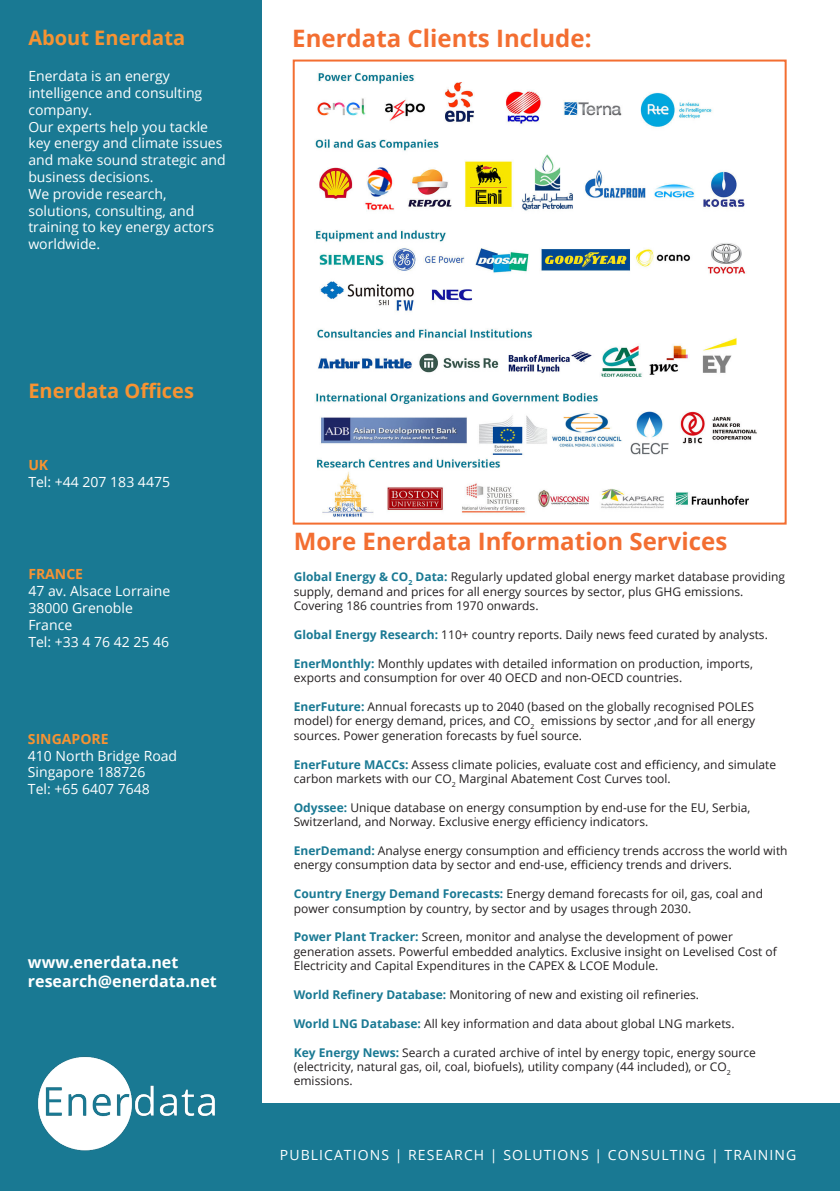
<style>
.page{position:relative;width:840px;height:1191px;background:#fff}
.page>*{position:absolute;margin:0;border:0;box-sizing:border-box;transform-origin:0 0}
.t1{font:700 24px "Open Sans";color:#f36e31}
.t2{font:700 20px "Open Sans";color:#f79332}
.t3{font:700 16px "Open Sans";color:#fff}
.t4{font:14px "Open Sans";color:#fff}
.t5{font:14px "Open Sans";letter-spacing:.075em;color:#fff}
.t6{font:700 14px "Open Sans";color:#f79332}
.t7{font:12px/14.4px "Open Sans";color:#231f20}
.s1{font-weight:700;color:#197993}
</style>
<div class="page">
<div style="left:0;top:0;width:261px;height:1191px;background:#197993"></div>
<img style="left:37px;top:1056px;width:178px;height:95px">
<div style="left:292px;top:60px;width:494px;height:464px;border:2px solid #f36e31"></div>
<img style="left:315px;top:72px;width:442px;height:445px">
<div style="left:261px;top:1103px;width:578px;height:88px;background:#197993"></div>
<p class="t2" style="left:28px;top:24px;width:158px">About Enerdata</p>
<p class="t4" style="left:28px;top:66px;width:143px">Enerdata is an energy</p>
<p class="t4" style="left:28px;top:83px;width:175px">intelligence and consulting</p>
<p class="t4" style="left:28px;top:100px;width:65px">company.</p>
<p class="t4" style="left:28px;top:117px;width:181px">Our experts help you tackle</p>
<p class="t4" style="left:28px;top:134px;width:195px">key energy and climate issues</p>
<p class="t4" style="left:28px;top:150px;width:199px">and make sound strategic and</p>
<p class="t4" style="left:28px;top:167px;width:127px">business decisions.</p>
<p class="t4" style="left:28px;top:184px;width:140px">We provide research,</p>
<p class="t4" style="left:28px;top:201px;width:167px">solutions, consulting, and</p>
<p class="t4" style="left:28px;top:218px;width:187px">training to key energy actors</p>
<p class="t4" style="left:28px;top:234px;width:73px">worldwide.</p>
<p class="t2" style="left:28px;top:377px;width:167px">Enerdata Offices</p>
<p class="t6" style="left:28px;top:455px;width:21px">UK</p>
<p class="t4" style="left:28px;top:472px;width:143px">Tel: +44 207 183 4475</p>
<p class="t6" style="left:28px;top:564px;width:56px">FRANCE</p>
<p class="t4" style="left:28px;top:581px;width:143px">47 av. Alsace Lorraine</p>
<p class="t4" style="left:28px;top:598px;width:106px">38000 Grenoble</p>
<p class="t4" style="left:28px;top:615px;width:45px">France</p>
<p class="t4" style="left:28px;top:632px;width:142px">Tel: +33 4 76 42 25 46</p>
<p class="t6" style="left:28px;top:729px;width:82px">SINGAPORE</p>
<p class="t4" style="left:28px;top:746px;width:151px">410 North Bridge Road</p>
<p class="t4" style="left:28px;top:762px;width:119px">Singapore 188726</p>
<p class="t4" style="left:28px;top:779px;width:123px">Tel: +65 6407 7648</p>
<p class="t3" style="left:28px;top:950px;width:152px">www.enerdata.net</p>
<p class="t3" style="left:28px;top:969px;width:190px">research@enerdata.net</p>
<p class="t1" style="left:292px;top:21px;width:300px">Enerdata Clients Include:</p>
<p class="t1" style="left:293px;top:524px;width:435px">More Enerdata Information Services</p>
<p class="t7" style="left:293px;top:569px;width:492px"><span class="s1">Global Energy &amp; CO</span><sub>2</sub> <span class="s1">Data:</span> Regularly updated global energy market database providing supply, demand and prices for all energy sources by sector, plus GHG emissions.<br>Covering 186 countries from 1970 onwards.</p>
<p class="t7" style="left:293px;top:627px;width:475px"><span class="s1">Global Energy Research:</span> 110+ country reports. Daily news feed curated by analysts.</p>
<p class="t7" style="left:293px;top:656px;width:460px"><span class="s1">EnerMonthly:</span> Monthly updates with detailed information on production, imports, exports and consumption for over 40 OECD and non-OECD countries.</p>
<p class="t7" style="left:293px;top:699px;width:461px"><span class="s1">EnerFuture:</span> Annual forecasts up to 2040 (based on the globally recognised POLES</p>
<p class="t7" style="left:293px;top:713px;width:462px">model) for energy demand, prices, and CO<sub>2</sub> emissions by sector ,and for all energy sources. Power generation forecasts by fuel source.</p>
<p class="t7" style="left:293px;top:756px;width:483px"><span class="s1">EnerFuture MACCs:</span> Assess climate policies, evaluate cost and efficiency, and simulate carbon markets with our CO<sub>2</sub> Marginal Abatement Cost Curves tool.</p>
<p class="t7" style="left:293px;top:800px;width:458px"><span class="s1">Odyssee:</span> Unique database on energy consumption by end-use for the EU, Serbia,<br>Switzerland, and Norway. Exclusive energy efficiency indicators.</p>
<p class="t7" style="left:293px;top:843px;width:495px"><span class="s1">EnerDemand:</span> Analyse energy consumption and efficiency trends accross the world with energy consumption data by sector and end-use, efficiency trends and drivers.</p>
<p class="t7" style="left:293px;top:886px;width:470px"><span class="s1">Country Energy Demand Forecasts:</span> Energy demand forecasts for oil, gas, coal and power consumption by country, by sector and by usages through 2030.</p>
<p class="t7" style="left:293px;top:929px;width:484px"><span class="s1">Power Plant Tracker:</span> Screen, monitor and analyse the development of power generation assets. Powerful embedded analytics. Exclusive insight on Levelised Cost of<br>Electricity and Capital Expenditures in the CAPEX &amp; LCOE Module.</p>
<p class="t7" style="left:293px;top:987px;width:407px"><span class="s1">World Refinery Database:</span> Monitoring of new and existing oil refineries.</p>
<p class="t7" style="left:293px;top:1016px;width:442px"><span class="s1">World LNG Database:</span> All key information and data about global LNG markets.</p>
<p class="t7" style="left:293px;top:1044px;width:463px"><span class="s1">Key Energy News:</span> Search a curated archive of intel by energy topic, energy source (electricity, natural gas, oil, coal, biofuels), utility company (44 included), or CO<sub>2 </sub>emissions.</p>
<p class="t5" style="left:280px;top:1145px;width:517px">PUBLICATIONS | RESEARCH | SOLUTIONS | CONSULTING | TRAINING</p>
</div>
